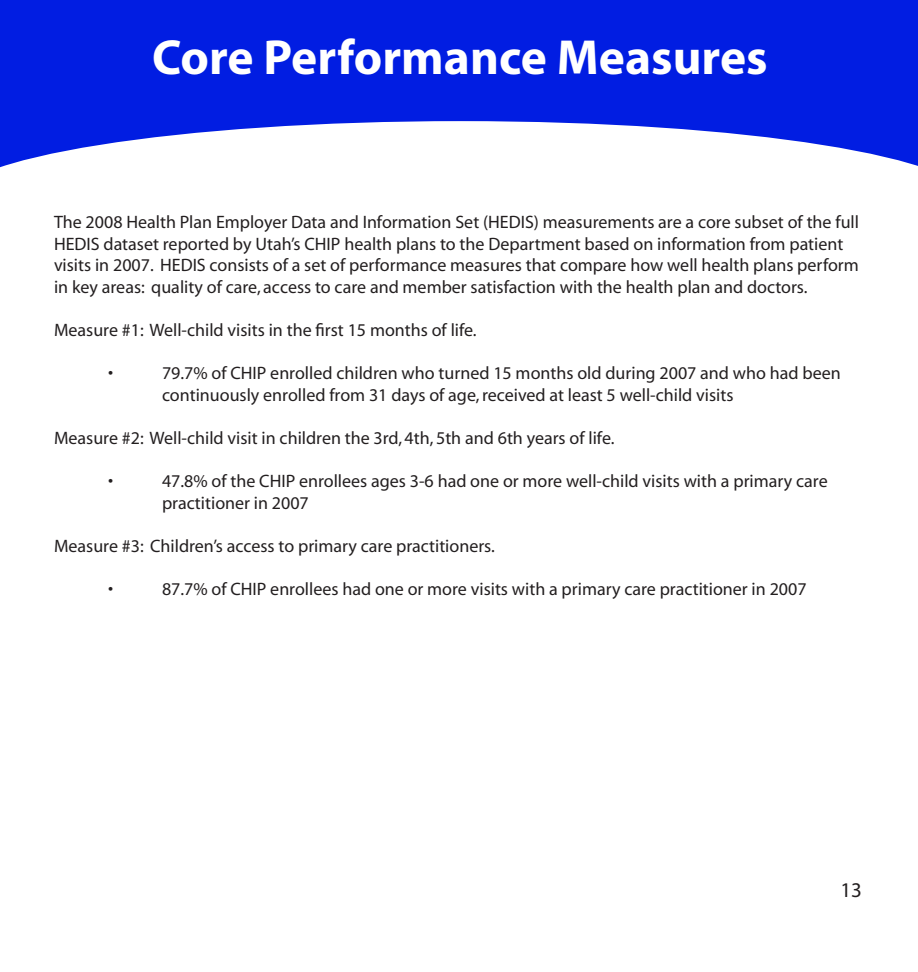
<style>
.page{position:relative;width:918px;height:972px;background:#fff}
.page>*{position:absolute;margin:0;border:0;box-sizing:border-box;transform-origin:0 0}
.t1{font:700 49.5px "Myriad";color:#fff}
.t2{font:21px "Myriad";color:#231f20}
.t3{font:18px/21.6px "Myriad";color:#231f20}
</style>
<div class="page">
<hr style="left:0;top:0;width:1px;height:234px;background:#f6891f">
<div style="left:1px;top:0;width:917px;height:234px;background:#011de2"></div>
<svg style="left:0;top:121px;width:918px;height:113px;background:#e1e4fb"></svg>
<h1 class="t1" style="left:152px;top:32px;width:617px">Core Performance Measures</h1>
<p class="t3" style="left:54px;top:212px;width:807px">The 2008 Health Plan Employer Data and Information Set (HEDIS) measurements are a core subset of the full HEDIS dataset reported by Utah’s CHIP health plans to the Department based on information from patient visits in 2007. HEDIS consists of a set of performance measures that compare how well health plans perform in key areas: quality of care, access to care and member satisfaction with the health plan and doctors.</p>
<p class="t3" style="left:54px;top:320px;width:424px">Measure #1: Well-child visits in the first 15 months of life.</p>
<p class="t3" style="left:108px;top:363px;width:7px">•</p>
<p class="t3" style="left:162px;top:363px;width:680px">79.7% of CHIP enrolled children who turned 15 months old during 2007 and who had been continuously enrolled from 31 days of age, received at least 5 well-child visits</p>
<p class="t3" style="left:54px;top:428px;width:562px">Measure #2: Well-child visit in children the 3rd, 4th, 5th and 6th years of life.</p>
<p class="t3" style="left:108px;top:471px;width:7px">•</p>
<p class="t3" style="left:162px;top:471px;width:667px">47.8% of the CHIP enrollees ages 3-6 had one or more well-child visits with a primary care practitioner in 2007</p>
<p class="t3" style="left:54px;top:536px;width:442px">Measure #3: Children’s access to primary care practitioners.</p>
<p class="t3" style="left:108px;top:579px;width:7px">•</p>
<p class="t3" style="left:162px;top:579px;width:646px">87.7% of CHIP enrollees had one or more visits with a primary care practitioner in 2007</p>
<p class="t2" style="left:840px;top:880px;width:23px">13</p>
</div>
